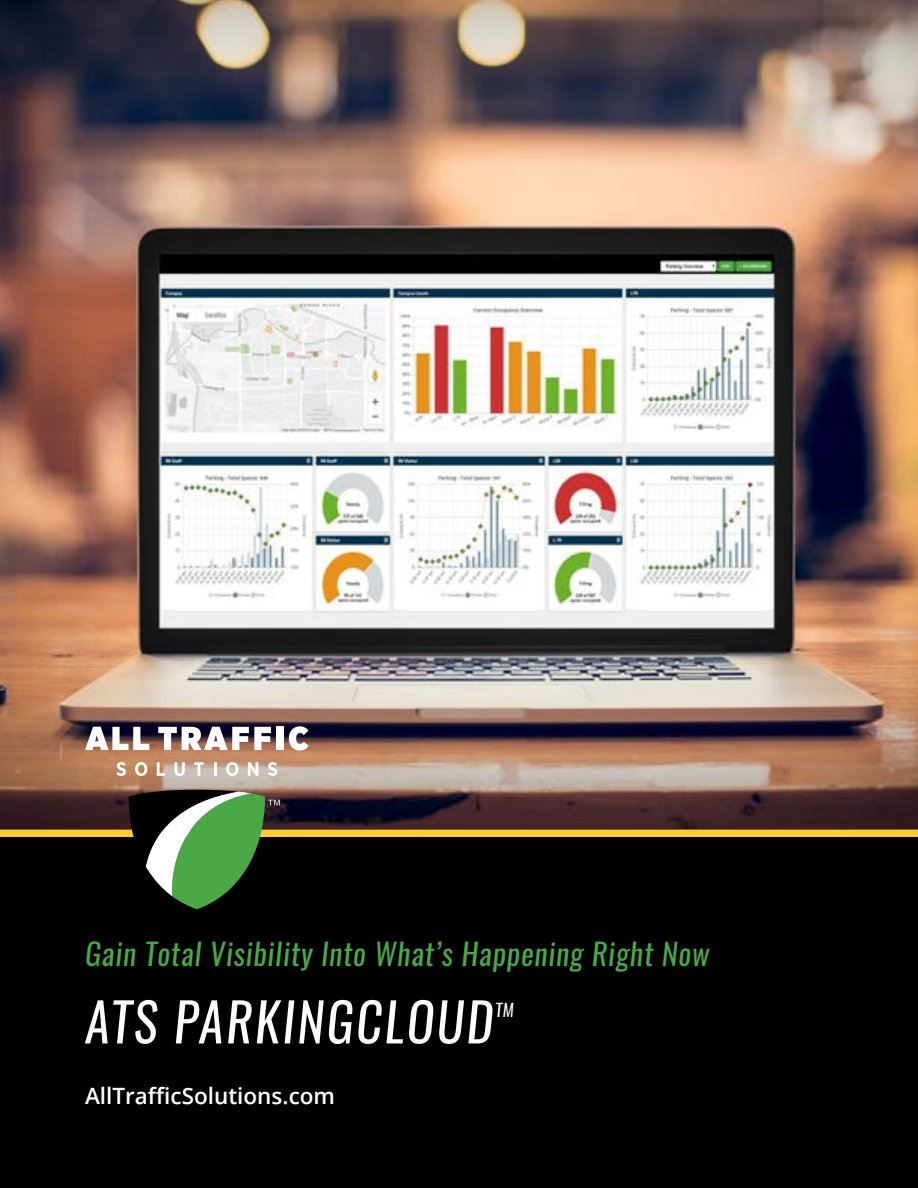
<style>
.page{position:relative;width:918px;height:1188px;background:#fff}
.page>*{position:absolute;margin:0;border:0;box-sizing:border-box;transform-origin:0 0}
.t1{font:italic 53.25px "Oswald";letter-spacing:.05em;color:#fff;scale:.95 1}
.t2{font:italic 30px "Oswald";letter-spacing:.03em;color:#4aa847}
.t3{font:600 22.5px "Open Sans";color:#fff}
.t4{font:italic 17.55px "Oswald";color:#fff;scale:.95 1}
</style>
<div class="page">
<img style="left:0;top:0;width:918px;height:830px">
<div style="left:0;top:830px;width:918px;height:358px;background:#000"></div>
<div style="left:0;top:830px;width:918px;height:7px;background:#ffcc31"></div>
<svg style="left:129px;top:788px;width:151px;height:121px"></svg>
<svg style="left:116px;top:762px;width:10px;height:14px"></svg>
<svg style="left:135px;top:762px;width:12px;height:14px"></svg>
<svg style="left:157px;top:762px;width:8px;height:14px"></svg>
<svg style="left:174px;top:762px;width:11px;height:14px"></svg>
<svg style="left:194px;top:762px;width:10px;height:14px"></svg>
<hr style="left:214px;top:762px;width:3px;height:14px;background:#fff">
<svg style="left:226px;top:762px;width:12px;height:14px"></svg>
<svg style="left:248px;top:762px;width:10px;height:14px"></svg>
<svg style="left:268px;top:762px;width:9px;height:14px"></svg>
<svg style="left:85px;top:727px;width:64px;height:23px"></svg>
<svg style="left:158px;top:727px;width:113px;height:23px"></svg>
<div style="left:277px;top:727px;width:7px;height:23px;background:#fff"></div>
<svg style="left:289px;top:726px;width:20px;height:25px"></svg>
<p class="t2" style="left:85px;top:933px;width:626px">Gain Total Visibility Into What’s Happening Right Now</p>
<h1 class="t1" style="left:85px;top:985px;width:431px">ATS PARKINGCLOUD</h1>
<p class="t4" style="left:495px;top:998px;width:21px">TM</p>
<p class="t3" style="left:85px;top:1080px;width:252px">AllTrafficSolutions.com</p>
</div>
